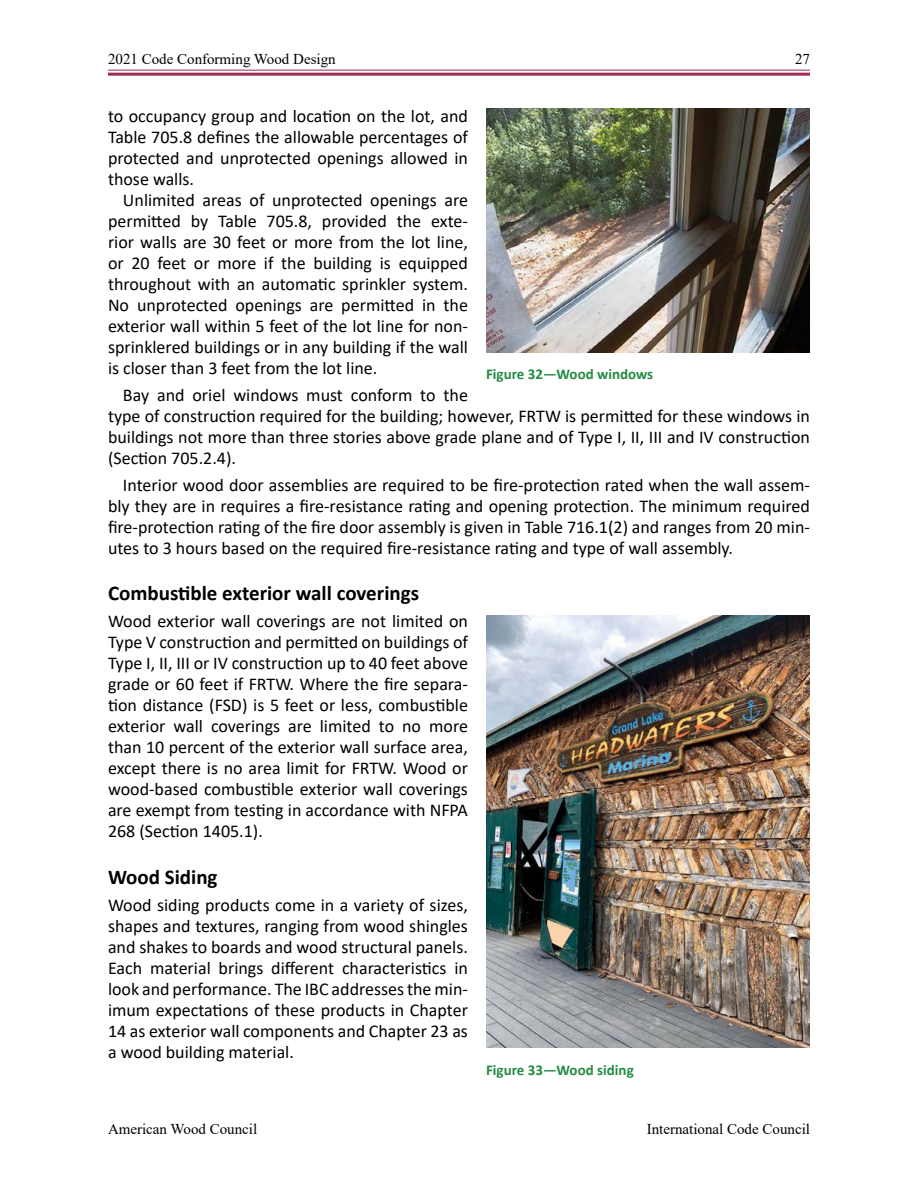
<style>
.page{position:relative;width:918px;height:1188px;background:#fff}
.page>*{position:absolute;margin:0;border:0;box-sizing:border-box;transform-origin:0 0}
.t1{font:700 21px "Calibri";color:#000}
.t2{font:18px/21px "Calibri";color:#000;text-align:justify}
.t3{font:15px "Times New Roman";color:#000}
.t4{font:700 15px "Calibri";color:#238b43}
</style>
<div class="page">
<hr style="left:108px;top:70px;width:702px;height:1px;background:#9c2c4e">
<hr style="left:108px;top:73px;width:702px;height:3px;background:#9c2c4e">
<img style="left:486px;top:108px;width:324px;height:244px">
<img style="left:486px;top:616px;width:324px;height:432px">
<p class="t3" style="left:108px;top:49px;width:229px">2021 Code Conforming Wood Design</p>
<p class="t3" style="left:795px;top:49px;width:16px">27</p>
<p class="t2" style="left:108px;top:105px;width:361px">to occupancy group and location on the lot, and Table 705.8 defines the allowable percentages of protected and unprotected openings allowed in those walls.</p>
<p class="t2" style="left:108px;top:189px;width:362px;text-indent:15px">Unlimited areas of unprotected openings are permitted by Table 705.8, provided the exte&shy;rior walls are 30 feet or more from the lot line, or 20 feet or more if the building is equipped throughout with an automatic sprinkler system.<br>No unprotected openings are permitted in the exterior wall within 5 feet of the lot line for non&shy;sprinklered buildings or in any building if the wall is closer than 3 feet from the lot line.</p>
<p class="t2" style="left:108px;top:384px;width:703px;text-align:left;text-indent:15px">Bay and oriel windows must conform to the<br>type of construction required for the building; however, FRTW is permitted for these windows in buildings not more than three stories above grade plane and of Type I, II, III and IV construction (Section 705.2.4).</p>
<p class="t2" style="left:108px;top:474px;width:703px;text-indent:15px">Interior wood door assemblies are required to be fire-protection rated when the wall assem&shy;bly they are in requires a fire-resistance rating and opening protection. The minimum required fire-protection rating of the fire door assembly is given in Table 716.1(2) and ranges from 20 min&shy;utes to 3 hours based on the required fire-resistance rating and type of wall assembly.</p>
<p class="t1" style="left:108px;top:578px;width:313px">Combustible exterior wall coverings</p>
<p class="t2" style="left:108px;top:610px;width:362px">Wood exterior wall coverings are not limited on Type V construction and permitted on buildings of Type I, II, III or IV construction up to 40 feet above grade or 60 feet if FRTW. Where the fire separa&shy;tion distance (FSD) is 5 feet or less, combustible exterior wall coverings are limited to no more than 10 percent of the exterior wall surface area, except there is no area limit for FRTW. Wood or wood-based combustible exterior wall coverings are exempt from testing in accordance with NFPA 268 (Section 1405.1).</p>
<p class="t1" style="left:108px;top:862px;width:111px">Wood Siding</p>
<p class="t2" style="left:108px;top:894px;width:362px">Wood siding products come in a variety of sizes, shapes and textures, ranging from wood shingles and shakes to boards and wood structural panels.<br>Each material brings different characteristics in look and performance. The IBC addresses the min&shy;imum expectations of these products in Chapter 14 as exterior wall components and Chapter 23 as a wood building material.</p>
<p class="t4" style="left:486px;top:364px;width:169px">Figure 32—Wood windows</p>
<p class="t4" style="left:486px;top:1059px;width:149px">Figure 33—Wood siding</p>
<p class="t3" style="left:108px;top:1118px;width:151px">American Wood Council</p>
<p class="t3" style="left:647px;top:1118px;width:165px">International Code Council</p>
</div>
